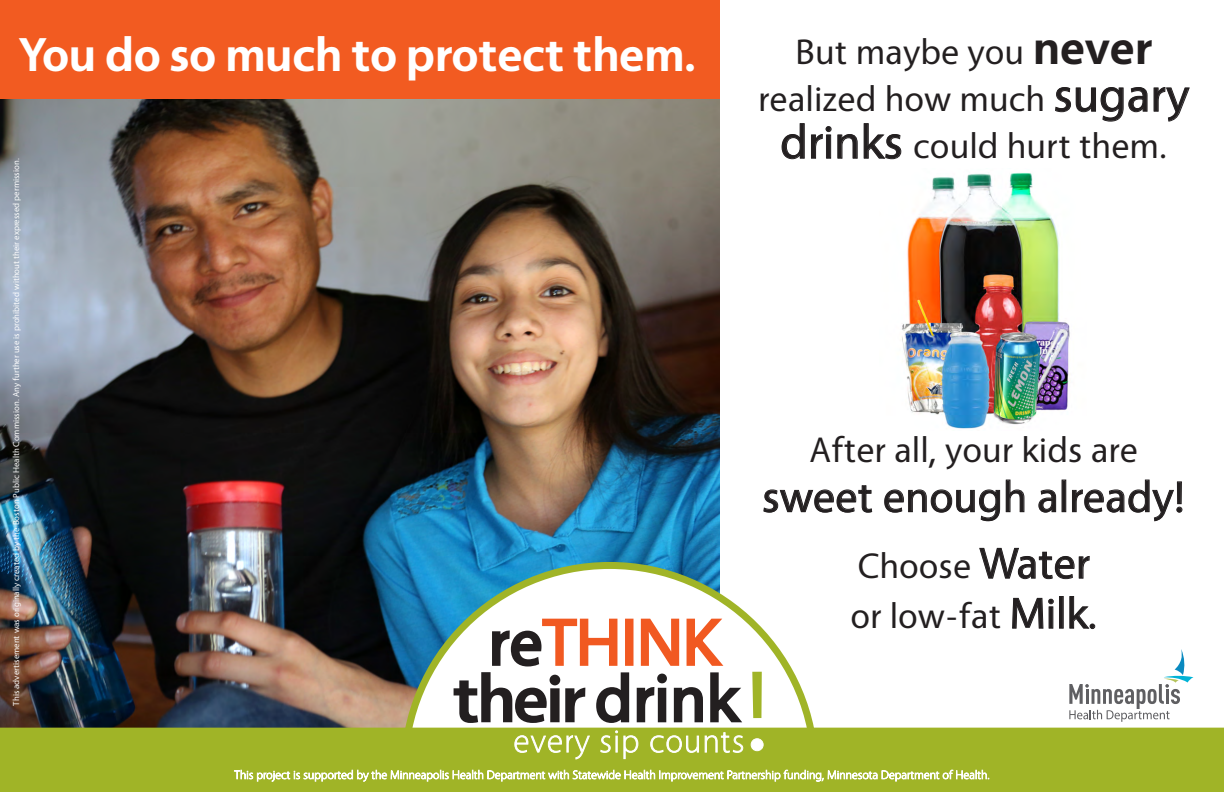
<style>
.page{position:relative;width:1224px;height:792px;background:#fff}
.page>*{position:absolute;margin:0;border:0;box-sizing:border-box;transform-origin:0 0}
.t1{font:700 48.5px "Vegur";letter-spacing:-.01em;color:#fff}
.t2{font:44px "Vegur";color:#231f20}
.t3{font:36px/47px "Vegur";color:#231f20;text-align:center}
.t4{font:8.7px "Vegur";color:#fff}
.s1{font-weight:700;font-size:48px}
.s2{font-size:48px}
.s3{font-size:44px}
.s4{font-size:40px}
</style>
<div class="page">
<img style="left:0;top:99px;width:720px;height:629px">
<svg style="left:397px;top:558px;width:425px;height:170px"></svg>
<div style="left:0;top:0;width:720px;height:99px;background:#f25b21"></div>
<svg style="left:1055px;top:87px;width:135px;height:35px"></svg>
<svg style="left:781px;top:123px;width:24px;height:37px"></svg>
<svg style="left:811px;top:123px;width:91px;height:37px"></svg>
<svg style="left:763px;top:485px;width:110px;height:28px"></svg>
<svg style="left:884px;top:479px;width:141px;height:43px"></svg>
<svg style="left:1038px;top:489px;width:19px;height:24px"></svg>
<svg style="left:1072px;top:479px;width:111px;height:43px"></svg>
<svg style="left:979px;top:547px;width:111px;height:33px"></svg>
<svg style="left:1012px;top:597px;width:42px;height:32px"></svg>
<div style="left:1059px;top:596px;width:5px;height:33px;border:1px solid #231f20"></div>
<svg style="left:1069px;top:596px;width:26px;height:33px"></svg>
<div style="left:0;top:728px;width:1224px;height:64px;background:#a0b427"></div>
<svg style="left:752px;top:672px;width:10px;height:46px"></svg>
<svg style="left:454px;top:617px;width:291px;height:107px"></svg>
<svg style="left:234px;top:730px;width:755px;height:52px;background:#aabc3e"></svg>
<img style="left:902px;top:172px;width:168px;height:257px">
<svg style="left:1069px;top:649px;width:124px;height:73px"></svg>
<h1 class="t1" style="left:19px;top:28px;width:679px">You do so much to protect them.</h1>
<h3 class="t3" style="left:758px;top:30px;width:433px">But maybe you <span class="s1">never </span>realized how much <span class="s2">sugary drinks</span> could hurt them.</h3>
<p class="t4" style="left:12px;top:706px;width:549px;rotate:-90deg">This advertisement was originally created by the Boston Public Health Commission. Any further use is prohibited without their expressed permission.</p>
<h3 class="t3" style="left:810px;top:427px;width:330px">After all, your kids are</h3>
<h2 class="t2" style="left:762px;top:474px;width:425px">sweet enough already!</h2>
<h3 class="t3" style="left:851px;top:542px;width:248px;line-height:50px;text-align:left">Choose <span class="s3">Water </span>or low-fat <span class="s3">Milk</span><span class="s4">.</span></h3>
</div>
